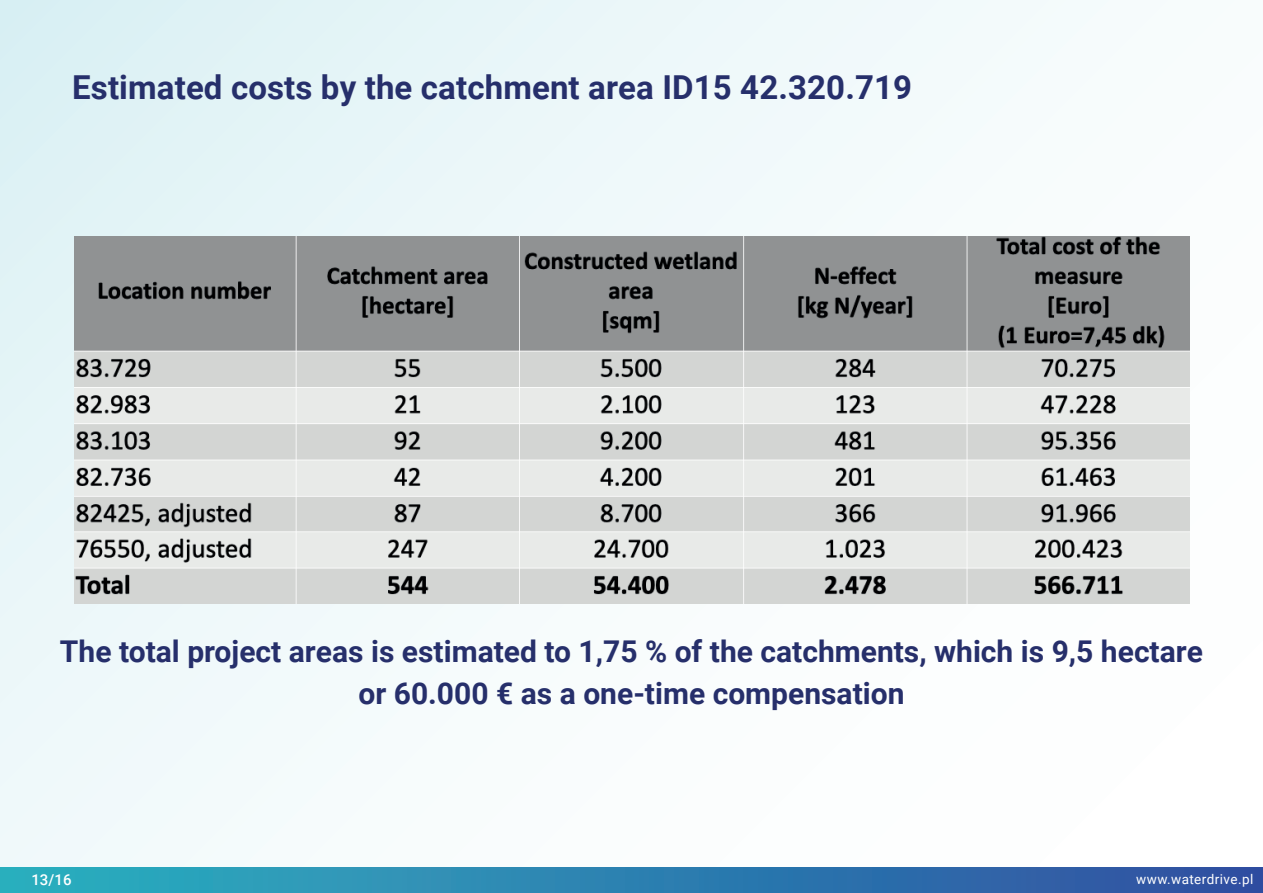
<style>
.page{position:relative;width:1263px;height:893px;background:#fff}
.page>*{position:absolute;margin:0;border:0;box-sizing:border-box;transform-origin:0 0}
.t1{font:700 33px "Roboto";letter-spacing:.005em;color:#262f6b}
.t2{font:700 30px/42px "Roboto";color:#262f6b;text-align:center}
.t3{font:500 15px "Roboto";color:#fff}
.t4{font:13.5px "Roboto";letter-spacing:.03em;color:#fff}
</style>
<div class="page">
<div style="left:0;top:0;width:1263px;height:892px;background:linear-gradient(to right,#e7f5f8,#fefffe)"></div>
<div style="left:0;top:867px;width:1263px;height:25px;background:linear-gradient(to right,#2bb2c0,#2f4ea1)"></div>
<img style="left:74px;top:236px;width:1116px;height:368px">
<p class="t1" style="left:72px;top:64px;width:841px">Estimated costs by the catchment area ID15 42.320.719</p>
<p class="t2" style="left:60px;top:629px;width:1144px">The total project areas is estimated to 1,75 % of the catchments, which is 9,5 hectare or 60.000 € as a one-time compensation</p>
<p class="t3" style="left:31px;top:869px;width:42px">13/16</p>
<p class="t4" style="left:1136px;top:870px;width:119px">www.waterdrive.pl</p>
</div>
